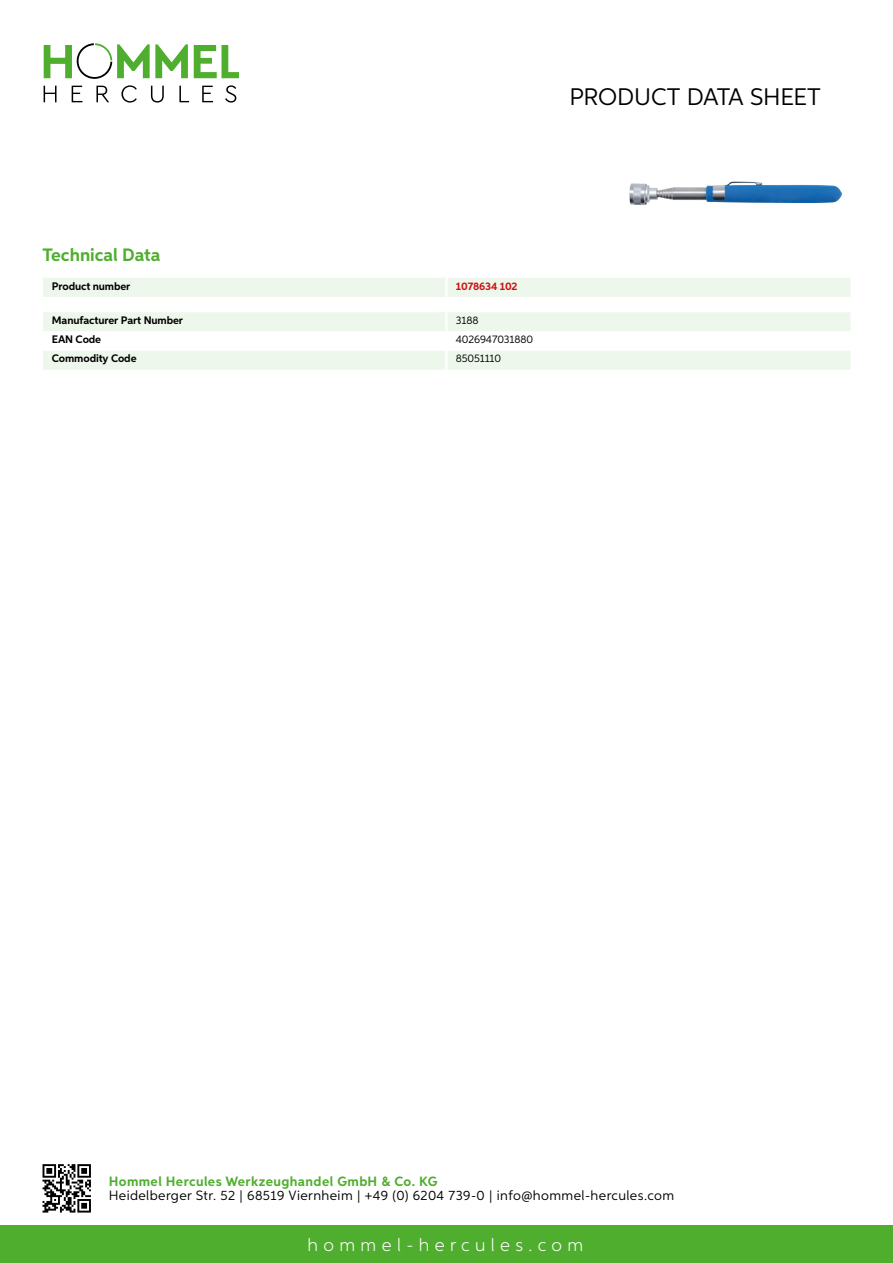
<style>
.page{position:relative;width:893px;height:1263px;background:#fff}
.page>*{position:absolute;margin:0;border:0;box-sizing:border-box;transform-origin:0 0}
.t1{font:24px "Aspira";letter-spacing:-.01em;color:#000}
.t2{font:300 18px "Aspira";letter-spacing:.3em;color:#fff}
.t3{font:700 18px "Aspira";color:#50ae2f}
.t4{font:13.5px "Aspira";letter-spacing:.03em;color:#000}
.t5{font:700 13.5px "Aspira";letter-spacing:.03em;color:#50ae2f}
.t6{font:700 10.95px "Aspira";letter-spacing:-.01em;color:#000}
.t7{font:10.95px "Aspira";letter-spacing:-.01em;color:#000}
.t8{font:700 10.95px "Aspira";letter-spacing:-.01em;color:#cd1013}
</style>
<div class="page">
<div style="left:0;top:1226px;width:893px;height:37px;background:#50ae2f"></div>
<svg style="left:43px;top:1164px;width:48px;height:48px"></svg>
<svg style="left:194px;top:45px;width:45px;height:33px"></svg>
<svg style="left:44px;top:43px;width:144px;height:36px"></svg>
<svg style="left:44px;top:86px;width:13px;height:16px"></svg>
<svg style="left:72px;top:86px;width:10px;height:16px"></svg>
<svg style="left:96px;top:86px;width:13px;height:16px"></svg>
<svg style="left:121px;top:85px;width:16px;height:18px"></svg>
<svg style="left:151px;top:86px;width:13px;height:17px"></svg>
<svg style="left:179px;top:86px;width:10px;height:16px"></svg>
<svg style="left:202px;top:86px;width:11px;height:16px"></svg>
<svg style="left:225px;top:85px;width:11px;height:18px"></svg>
<div style="left:43px;top:278px;width:807px;height:19px;background:#eef7eb"></div>
<hr style="left:445px;top:278px;width:3px;height:19px;background:#fff">
<svg style="left:43px;top:312px;width:807px;height:58px"></svg>
<hr style="left:445px;top:350px;width:3px;height:20px;background:#fff">
<img style="left:629px;top:181px;width:213px;height:24px">
<h1 class="t1" style="left:569px;top:82px;width:253px">Product data sh eet</h1>
<h2 class="t3" style="left:43px;top:244px;width:120px">Technical Data</h2>
<p class="t6" style="left:52px;top:279px;width:80px">Product number</p>
<p class="t8" style="left:456px;top:279px;width:63px">1078634 102</p>
<p class="t6" style="left:52px;top:314px;width:133px">Manufacturer Part Number</p>
<p class="t7" style="left:456px;top:314px;width:24px">3188</p>
<p class="t6" style="left:52px;top:333px;width:51px">EAN Code</p>
<p class="t7" style="left:456px;top:333px;width:79px">4026947031880</p>
<p class="t6" style="left:52px;top:352px;width:86px">Commodity Code</p>
<p class="t7" style="left:456px;top:352px;width:47px">85051110</p>
<p class="t5" style="left:109px;top:1172px;width:330px">Hommel Hercules Werkzeughandel GmbH &amp; Co. KG</p>
<p class="t4" style="left:109px;top:1187px;width:567px">Heidelberger Str. 52 | 68519 Viernheim | +49 (0) 6204 739-0 | info@hommel-hercules.com</p>
<h2 class="t2" style="left:307px;top:1234px;width:277px">hommel-hercules.com</h2>
</div>
